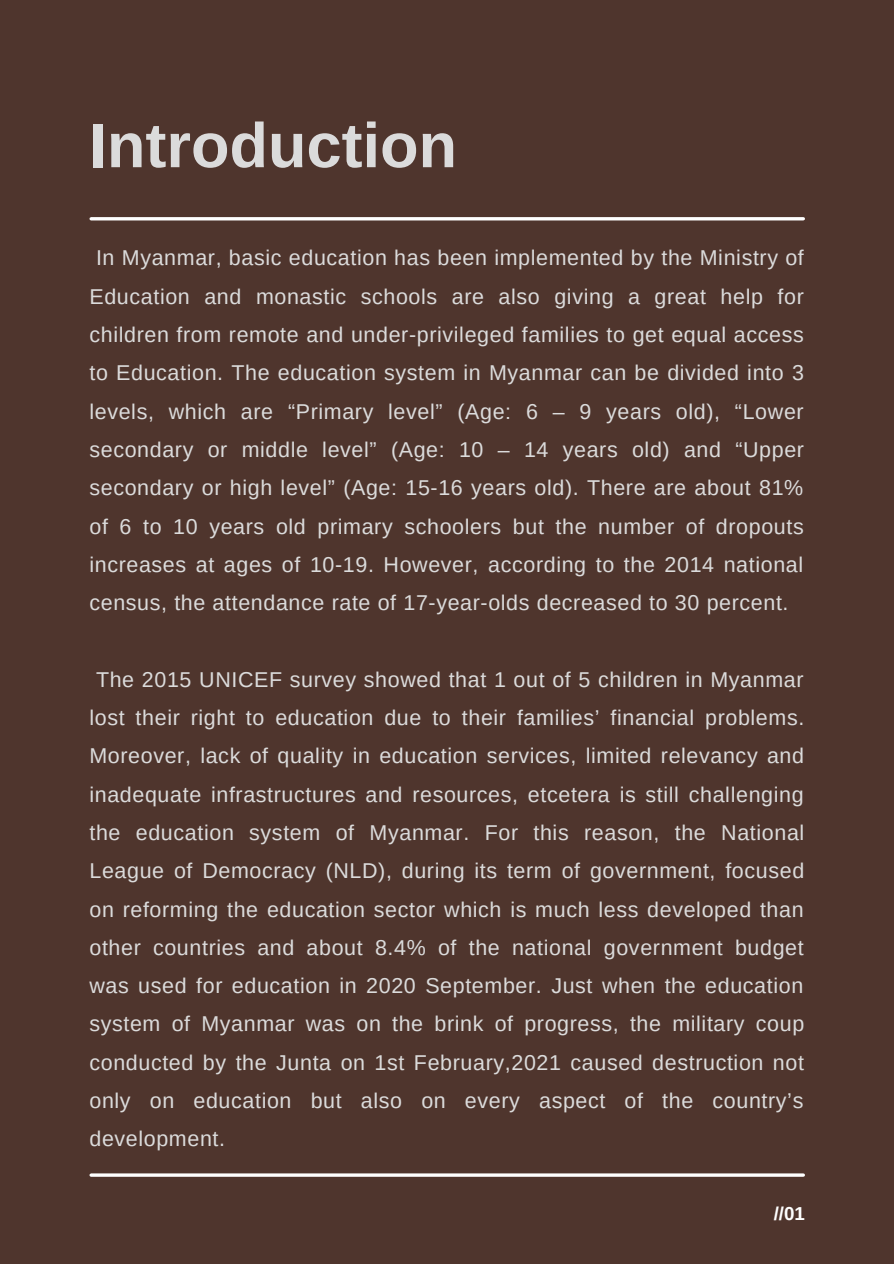
<style>
.page{position:relative;width:894px;height:1264px;background:#fff}
.page>*{position:absolute;margin:0;border:0;box-sizing:border-box;transform-origin:0 0}
.t1{font:700 63px "Arimo";color:#dbdbdb}
.t2{font:21.45px/38.2px "Arimo";letter-spacing:.03em;color:#dbdbdb;text-align:justify}
.t3{font:700 18.75px "Arimo";color:#fff}
</style>
<div class="page">
<div style="left:0;top:0;width:893px;height:1263px;background:#4f352d"></div>
<hr style="left:91px;top:217px;width:712px;height:3px;background:#fff">
<hr style="left:91px;top:1173px;width:712px;height:3px;background:#fff">
<p class="t1" style="left:89px;top:110px;width:369px">Introduction</p>
<p class="t2" style="left:89px;top:239px;width:716px;text-indent:7px">In Myanmar, basic education has been implemented by the Ministry of Education and monastic schools are also giving a great help for children from remote and under-privileged families to get equal access to Education. The education system in Myanmar can be divided into 3 levels, which are “Primary level” (Age: 6 – 9 years old), “Lower secondary or middle level” (Age: 10 – 14 years old) and “Upper secondary or high level” (Age: 15-16 years old). There are about 81% of 6 to 10 years old primary schoolers but the number of dropouts increases at ages of 10-19. However, according to the 2014 national census, the attendance rate of 17-year-olds decreased to 30 percent.</p>
<p class="t2" style="left:89px;top:660px;width:716px;text-indent:7px">The 2015 UNICEF survey showed that 1 out of 5 children in Myanmar lost their right to education due to their families’ financial problems.<br>Moreover, lack of quality in education services, limited relevancy and inadequate infrastructures and resources, etcetera is still challenging the education system of Myanmar. For this reason, the National League of Democracy (NLD), during its term of government, focused on reforming the education sector which is much less developed than other countries and about 8.4% of the national government budget was used for education in 2020 September. Just when the education system of Myanmar was on the brink of progress, the military coup conducted by the Junta on 1st February,2021 caused destruction not only on education but also on every aspect of the country’s development.</p>
<p class="t3" style="left:773px;top:1202px;width:33px">//01</p>
</div>
